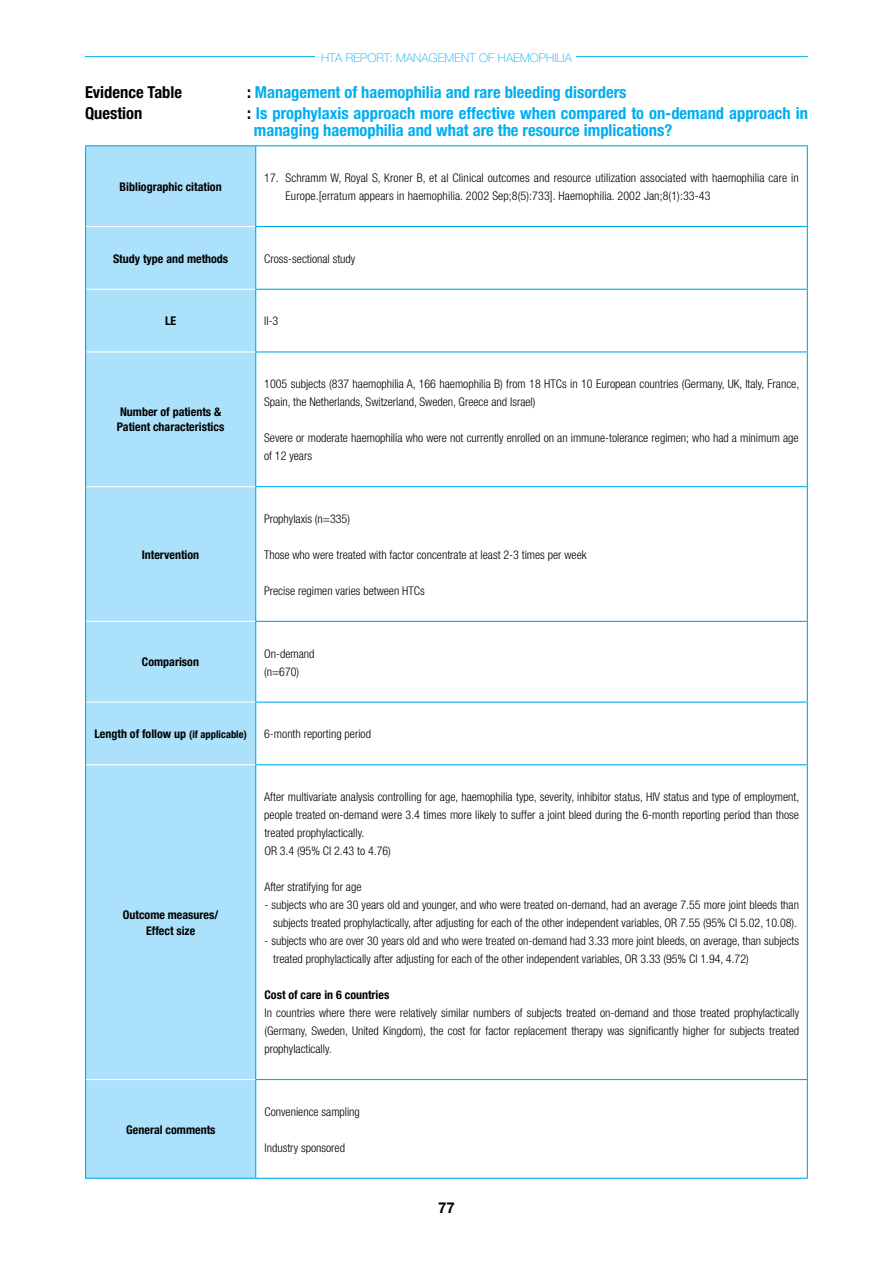
<style>
.page{position:relative;width:893px;height:1263px;background:#fff}
.page>*{position:absolute;margin:0;border:0;box-sizing:border-box;transform-origin:0 0}
.t1{font:700 condensed 16.5px/16.5px "Helvetica Neue";color:#00aeef}
.t2{font:700 condensed 16.5px "Helvetica Neue";color:#000}
.t3{font:700 15px "Helvetica Neue";color:#000}
.t4{font:300 condensed 12px/18px "Helvetica Neue";color:#000}
.t5{font:700 condensed 12px/15px "Helvetica Neue";color:#000}
.t6{font:100 12px "Helvetica Neue";letter-spacing:.01em;color:#00aeef}
.s1{color:#000}
.s2{font-size:10.5px}
</style>
<div class="page">
<hr style="left:576px;top:56px;width:232px;height:1px;background:#00aeef">
<hr style="left:85px;top:56px;width:230px;height:1px;background:#00aeef">
<div style="left:86px;top:146px;width:169px;height:475px;background:#abe1fa"></div>
<div style="left:86px;top:622px;width:169px;height:142px;background:#abe1fa"></div>
<div style="left:86px;top:765px;width:170px;height:314px;background:#abe1fa"></div>
<div style="left:86px;top:1079px;width:170px;height:99px;background:#abe1fa"></div>
<hr style="left:86px;top:226px;width:169px;height:1px;background:#fff">
<hr style="left:86px;top:289px;width:169px;height:1px;background:#fff">
<hr style="left:86px;top:351px;width:169px;height:1px;background:#fff">
<hr style="left:86px;top:486px;width:169px;height:1px;background:#fff">
<hr style="left:86px;top:701px;width:169px;height:2px;background:#fff">
<hr style="left:85px;top:146px;width:1px;height:81px;background:#00aeef">
<hr style="left:85px;top:145px;width:171px;height:1px;background:#00aeef">
<hr style="left:255px;top:146px;width:1px;height:80px;background:#00aeef">
<hr style="left:256px;top:145px;width:552px;height:1px;background:#00aeef">
<hr style="left:807px;top:146px;width:1px;height:80px;background:#00aeef">
<hr style="left:85px;top:227px;width:1px;height:62px;background:#00aeef">
<hr style="left:85px;top:289px;width:1px;height:63px;background:#00aeef">
<hr style="left:85px;top:352px;width:1px;height:135px;background:#00aeef">
<hr style="left:85px;top:487px;width:1px;height:134px;background:#00aeef">
<hr style="left:85px;top:621px;width:1px;height:81px;background:#00aeef">
<hr style="left:85px;top:702px;width:1px;height:63px;background:#00aeef">
<hr style="left:255px;top:227px;width:1px;height:62px;background:#00aeef">
<hr style="left:255px;top:290px;width:1px;height:61px;background:#00aeef">
<hr style="left:255px;top:352px;width:1px;height:134px;background:#00aeef">
<hr style="left:255px;top:487px;width:1px;height:134px;background:#00aeef">
<hr style="left:255px;top:622px;width:1px;height:79px;background:#00aeef">
<hr style="left:255px;top:226px;width:553px;height:1px;background:#00aeef">
<hr style="left:807px;top:227px;width:1px;height:62px;background:#00aeef">
<hr style="left:807px;top:290px;width:1px;height:61px;background:#00aeef">
<hr style="left:807px;top:352px;width:1px;height:134px;background:#00aeef">
<hr style="left:807px;top:487px;width:1px;height:134px;background:#00aeef">
<hr style="left:807px;top:622px;width:1px;height:79px;background:#00aeef">
<hr style="left:255px;top:289px;width:553px;height:1px;background:#00aeef">
<hr style="left:255px;top:351px;width:553px;height:1px;background:#00aeef">
<hr style="left:255px;top:486px;width:553px;height:1px;background:#00aeef">
<hr style="left:255px;top:621px;width:553px;height:1px;background:#00aeef">
<hr style="left:85px;top:1079px;width:1px;height:99px;background:#00aeef">
<hr style="left:85px;top:1178px;width:170px;height:1px;background:#00aeef">
<hr style="left:807px;top:765px;width:1px;height:314px;background:#00aeef">
<hr style="left:255px;top:1079px;width:553px;height:1px;background:#00aeef">
<hr style="left:255px;top:1080px;width:1px;height:98px;background:#00aeef">
<hr style="left:807px;top:1080px;width:1px;height:98px;background:#00aeef">
<hr style="left:255px;top:1178px;width:553px;height:1px;background:#00aeef">
<hr style="left:255px;top:703px;width:1px;height:62px;background:#00aeef">
<hr style="left:255px;top:701px;width:553px;height:2px;background:#00aeef">
<hr style="left:807px;top:703px;width:1px;height:61px;background:#00aeef">
<hr style="left:256px;top:764px;width:552px;height:1px;background:#00aeef">
<hr style="left:85px;top:765px;width:1px;height:314px;background:#00aeef">
<hr style="left:255px;top:765px;width:1px;height:314px;background:#00aeef">
<hr style="left:86px;top:1079px;width:169px;height:1px;background:#fff">
<p class="t6" style="left:321px;top:51px;width:252px">HTA REPORT: MANAGEMENT OF HAEMOPHILIA</p>
<h1 class="t2" style="left:85px;top:82px;width:99px">Evidence Table</h1>
<h1 class="t1" style="left:247px;top:84px;width:381px"><span class="s1">:</span> Management of haemophilia and rare bleeding disorders</h1>
<h1 class="t2" style="left:85px;top:103px;width:59px">Question</h1>
<h1 class="t1" style="left:254px;top:105px;width:556px;text-indent:-7px"><span class="s1">:</span> Is prophylaxis approach more effective when compared to on-demand approach in managing haemophilia and what are the resource implications?</h1>
<p class="t5" style="left:120px;top:179px;width:104px">Bibliographic citation</p>
<p class="t4" style="left:285px;top:169px;width:515px;text-indent:-21px">17. Schramm W, Royal S, Kroner B, et al Clinical outcomes and resource utilization associated with haemophilia care in<br>Europe.[erratum appears in haemophilia. 2002 Sep;8(5):733]. Haemophilia. 2002 Jan;8(1):33-43</p>
<p class="t5" style="left:113px;top:251px;width:117px">Study type and methods</p>
<p class="t4" style="left:264px;top:249px;width:93px">Cross-sectional study</p>
<p class="t5" style="left:165px;top:313px;width:13px">LE</p>
<p class="t4" style="left:264px;top:312px;width:16px">II-3</p>
<p class="t5" style="left:117px;top:404px;width:109px">Number of patients &amp;<br>Patient characteristics</p>
<p class="t5" style="left:142px;top:547px;width:59px">Intervention</p>
<p class="t4" style="left:264px;top:375px;width:537px">1005 subjects (837 haemophilia A, 166 haemophilia B) from 18 HTCs in 10 European countries (Germany, UK, Italy, France,<br>Spain, the Netherlands, Switzerland, Sweden, Greece and Israel)</p>
<p class="t4" style="left:264px;top:429px;width:536px">Severe or moderate haemophilia who were not currently enrolled on an immune-tolerance regimen; who had a minimum age of 12 years</p>
<p class="t4" style="left:264px;top:509px;width:87px">Prophylaxis (n=335)</p>
<p class="t4" style="left:264px;top:545px;width:324px">Those who were treated with factor concentrate at least 2-3 times per week</p>
<p class="t4" style="left:264px;top:581px;width:162px">Precise regimen varies between HTCs</p>
<p class="t5" style="left:142px;top:654px;width:59px">Comparison</p>
<p class="t4" style="left:264px;top:644px;width:52px">On-demand (n=670)</p>
<p class="t5" style="left:94px;top:726px;width:154px">Length of follow up <span class="s2">(if applicable)</span></p>
<p class="t4" style="left:264px;top:725px;width:108px">6-month reporting period</p>
<p class="t5" style="left:123px;top:906px;width:97px;line-height:16.5px;text-align:center">Outcome measures/<br>Effect size</p>
<p class="t5" style="left:126px;top:1122px;width:91px">General comments</p>
<p class="t4" style="left:264px;top:788px;width:537px">After multivariate analysis controlling for age, haemophilia type, severity, inhibitor status, HIV status and type of employment, people treated on-demand were 3.4 times more likely to suffer a joint bleed during the 6-month reporting period than those treated prophylactically.<br>OR 3.4 (95% CI 2.43 to 4.76)</p>
<p class="t4" style="left:264px;top:878px;width:99px">After stratifying for age</p>
<p class="t4" style="left:264px;top:896px;width:536px;text-align:center">- subjects who are 30 years old and younger, and who were treated on-demand, had an average 7.55 more joint bleeds than subjects treated prophylactically, after adjusting for each of the other independent variables, OR 7.55 (95% CI 5.02, 10.08).</p>
<p class="t4" style="left:273px;top:932px;width:527px;text-indent:-9px">- subjects who are over 30 years old and who were treated on-demand had 3.33 more joint bleeds, on average, than subjects treated prophylactically after adjusting for each of the other independent variables, OR 3.33 (95% CI 1.94, 4.72)</p>
<p class="t5" style="left:264px;top:987px;width:126px">Cost of care in 6 countries</p>
<p class="t4" style="left:264px;top:1004px;width:536px;text-align:justify">In countries where there were relatively similar numbers of subjects treated on-demand and those treated prophylactically (Germany, Sweden, United Kingdom), the cost for factor replacement therapy was significantly higher for subjects treated prophylactically.</p>
<p class="t4" style="left:264px;top:1102px;width:97px">Convenience sampling</p>
<p class="t4" style="left:264px;top:1138px;width:82px">Industry sponsored</p>
<p class="t3" style="left:438px;top:1199px;width:18px">77</p>
</div>
